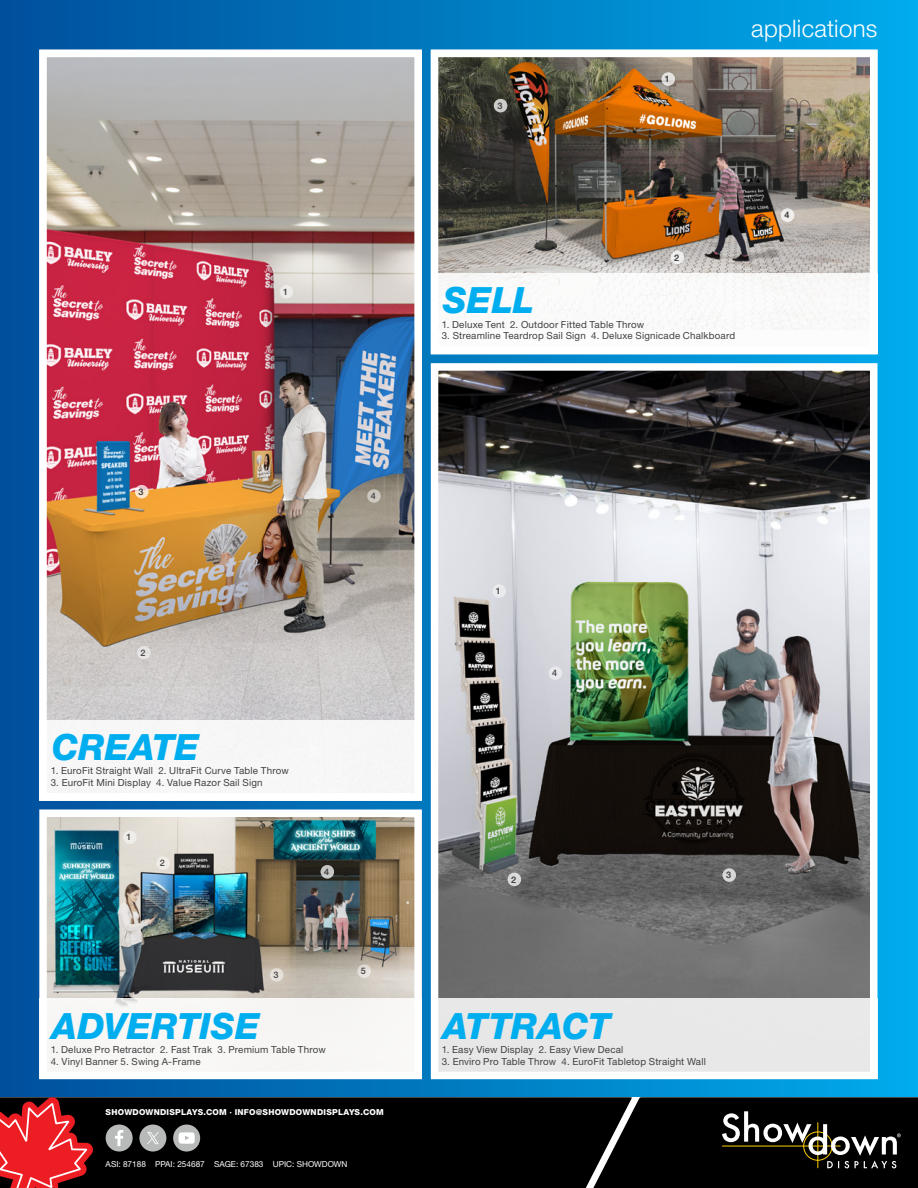
<style>
.page{position:relative;width:918px;height:1188px;background:#fff}
.page>*{position:absolute;margin:0;border:0;box-sizing:border-box;transform-origin:0 0}
.t1{font:italic 800 36px "Helvetica Neue LT Pro";color:#00aeef}
.t2{font:300 24px "Helvetica Neue LT Pro";letter-spacing:.015em;color:#fff}
.t3{font:9.75px "Helvetica Neue LT Pro";letter-spacing:.02em;color:#414042}
.t4{font:500 9px "Helvetica Neue LT Pro";color:#414042}
.t5{font:800 8.25px "Helvetica Neue LT Pro";letter-spacing:.03em;color:#fff}
.t6{font:8.25px "Helvetica Neue LT Pro";color:#fff}
</style>
<div class="page">
<div style="left:0;top:0;width:918px;height:1097px;background:linear-gradient(to right,#004e9a,#04aceb)"></div>
<img style="left:48px;top:59px;width:365px;height:661px">
<div style="left:39px;top:50px;width:383px;height:751px;border:8px solid #fff"></div>
<img style="left:440px;top:59px;width:429px;height:214px">
<div style="left:431px;top:50px;width:447px;height:304px;border:8px solid #fff"></div>
<img style="left:48px;top:818px;width:365px;height:180px">
<div style="left:39px;top:809px;width:383px;height:270px;border:8px solid #fff"></div>
<img style="left:440px;top:372px;width:429px;height:626px">
<div style="left:431px;top:363px;width:447px;height:716px;border:8px solid #fff"></div>
<div style="left:431px;top:273px;width:447px;height:81px;background:#fff"></div>
<svg style="left:431px;top:998px;width:447px;height:81px;background:#eaeaea"></svg>
<div style="left:39px;top:998px;width:383px;height:81px;background:#f8f7f5"></div>
<div style="left:39px;top:720px;width:383px;height:81px;background:#f7f7f7"></div>
<div style="left:137px;top:646px;width:14px;height:13px;background:#e6e4e3;border-radius:50%"></div>
<div style="left:280px;top:285px;width:13px;height:14px;background:#edebe9;border-radius:50%"></div>
<div style="left:123px;top:831px;width:14px;height:13px;background:#efede9;border-radius:50%"></div>
<div style="left:156px;top:856px;width:14px;height:14px;background:#efebe7;border-radius:50%"></div>
<div style="left:270px;top:968px;width:14px;height:14px;background:#e5e0d9;border-radius:50%"></div>
<div style="left:492px;top:584px;width:14px;height:14px;background:#eaebed;border-radius:50%"></div>
<div style="left:357px;top:964px;width:14px;height:14px;background:#e4e0db;border-radius:50%"></div>
<div style="left:549px;top:666px;width:13px;height:14px;background:#e8e8ec;border-radius:50%"></div>
<svg style="left:367px;top:489px;width:14px;height:14px"></svg>
<div style="left:494px;top:99px;width:13px;height:13px;background:#ccccc9;border-radius:50%"></div>
<svg style="left:135px;top:485px;width:13px;height:13px"></svg>
<div style="left:321px;top:865px;width:13px;height:14px;background:#c6c6c4;border-radius:50%"></div>
<div style="left:508px;top:873px;width:13px;height:13px;background:#d9d9d9;border-radius:50%"></div>
<svg style="left:661px;top:72px;width:14px;height:14px"></svg>
<div style="left:671px;top:251px;width:13px;height:13px;background:#efeeee;border-radius:50%"></div>
<div style="left:781px;top:208px;width:13px;height:14px;background:#f0eeec;border-radius:50%"></div>
<div style="left:723px;top:868px;width:13px;height:14px;background:#d7d7d7;border-radius:50%"></div>
<div style="left:93px;top:1097px;width:494px;height:91px;background:#000"></div>
<svg style="left:0;top:1097px;width:93px;height:91px;background:#ae272c"></svg>
<svg style="left:587px;top:1096px;width:331px;height:92px;background:#171817"></svg>
<div style="left:106px;top:1125px;width:27px;height:27px;background:#b8baba;border-radius:50%"></div>
<svg style="left:115px;top:1130px;width:8px;height:16px"></svg>
<div style="left:173px;top:1125px;width:27px;height:27px;background:#b8baba;border-radius:50%"></div>
<svg style="left:179px;top:1132px;width:16px;height:12px"></svg>
<div style="left:139px;top:1125px;width:27px;height:27px;background:#b8baba;border-radius:14px"></div>
<svg style="left:147px;top:1132px;width:12px;height:12px"></svg>
<p class="t4" style="left:283px;top:286px;width:7px">1</p>
<p class="t4" style="left:497px;top:100px;width:7px">3</p>
<p class="t4" style="left:665px;top:74px;width:7px">1</p>
<h2 class="t2" style="left:751px;top:14px;width:128px">applications</h2>
<p class="t4" style="left:674px;top:252px;width:7px">2</p>
<h1 class="t1" style="left:443px;top:279px;width:93px">SELL</h1>
<p class="t3" style="left:442px;top:318px;width:204px">1. Deluxe Tent 2. Outdoor Fitted Table Throw</p>
<p class="t3" style="left:442px;top:330px;width:295px">3. Streamline Teardrop Sail Sign 4. Deluxe Signicade Chalkboard</p>
<p class="t4" style="left:784px;top:210px;width:7px">4</p>
<p class="t4" style="left:138px;top:486px;width:7px">3</p>
<p class="t4" style="left:371px;top:491px;width:7px">4</p>
<p class="t4" style="left:141px;top:647px;width:7px">2</p>
<h1 class="t1" style="left:52px;top:726px;width:149px">CREATE</h1>
<p class="t3" style="left:51px;top:765px;width:240px">1. EuroFit Straight Wall 2. UltraFit Curve Table Throw</p>
<p class="t3" style="left:51px;top:777px;width:213px">3. EuroFit Mini Display 4. Value Razor Sail Sign</p>
<p class="t4" style="left:127px;top:832px;width:7px">1</p>
<p class="t4" style="left:160px;top:858px;width:7px">2</p>
<p class="t4" style="left:324px;top:866px;width:7px">4</p>
<p class="t4" style="left:273px;top:970px;width:7px">3</p>
<h1 class="t1" style="left:52px;top:1004px;width:209px">ADVERTISE</h1>
<p class="t3" style="left:51px;top:1043px;width:277px">1. Deluxe Pro Retractor 2. Fast Trak 3. Premium Table Throw</p>
<p class="t3" style="left:51px;top:1055px;width:151px">4. Vinyl Banner 5. Swing A-Frame</p>
<p class="t4" style="left:361px;top:966px;width:7px">5</p>
<p class="t5" style="left:106px;top:1107px;width:280px">SHOWDOWNDISPLAYS.COM · INFO@SHOWDOWNDISPLAYS.COM</p>
<p class="t6" style="left:106px;top:1159px;width:243px">ASI: 87188 PPAI: 254687 SAGE: 67383 UPIC: SHOWDOWN</p>
<p class="t4" style="left:496px;top:586px;width:7px">1</p>
<p class="t4" style="left:552px;top:668px;width:7px">4</p>
<p class="t4" style="left:511px;top:874px;width:7px">2</p>
<p class="t4" style="left:726px;top:870px;width:7px">3</p>
<h1 class="t1" style="left:443px;top:1004px;width:170px">ATTRACT</h1>
<p class="t3" style="left:442px;top:1043px;width:183px">1. Easy View Display 2. Easy View Decal</p>
<p class="t3" style="left:442px;top:1055px;width:266px">3. Enviro Pro Table Throw 4. EuroFit Tabletop Straight Wall</p>
</div>
